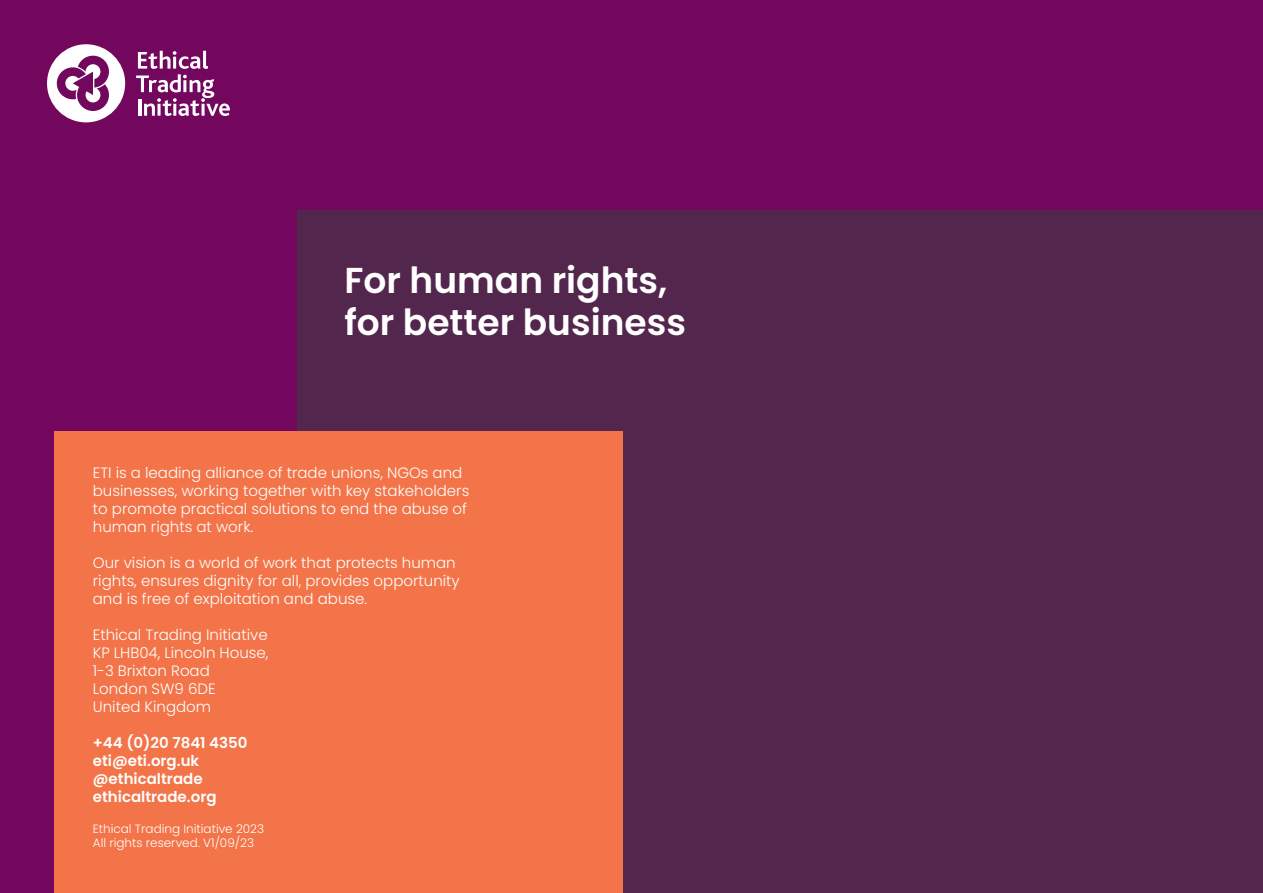
<style>
.page{position:relative;width:1263px;height:893px;background:#73075e}
.page>*{position:absolute;margin:0;border:0;box-sizing:border-box;transform-origin:0 0}
.t1{font:600 36px/42px "Poppins";color:#fff}
.t2{font:300 15px/18px "Poppins";color:#fff}
.t3{font:600 15px/18px "Poppins";color:#fff}
.t4{font:300 12px/13.5px "Poppins";color:#fff}
</style>
<div class="page">
<div style="left:298px;top:210px;width:965px;height:683px;background:#53264d"></div>
<svg style="left:47px;top:44px;width:78px;height:78px"></svg>
<svg style="left:136px;top:51px;width:94px;height:65px"></svg>
<div style="left:54px;top:432px;width:569px;height:461px;background:#f37449"></div>
<h1 class="t1" style="left:344px;top:259px;width:343px">For human rights, for better business</h1>
<p class="t2" style="left:93px;top:464px;width:378px">ETI is a leading alliance of trade unions, NGOs and businesses, working together with key stakeholders to promote practical solutions to end the abuse of human rights at work.</p>
<p class="t2" style="left:93px;top:554px;width:368px">Our vision is a world of work that protects human rights, ensures dignity for all, provides opportunity and is free of exploitation and abuse.</p>
<p class="t2" style="left:93px;top:626px;width:177px">Ethical Trading Initiative<br>KP LHB04, Lincoln House,<br>1-3 Brixton Road<br>London SW9 6DE<br>United Kingdom</p>
<p class="t3" style="left:93px;top:734px;width:156px">+44 (0)20 7841 4350 eti@eti.org.uk @ethicaltrade ethicaltrade.org</p>
<p class="t4" style="left:93px;top:822px;width:173px">Ethical Trading Initiative 2023<br>All rights reserved. V1/09/23</p>
</div>
